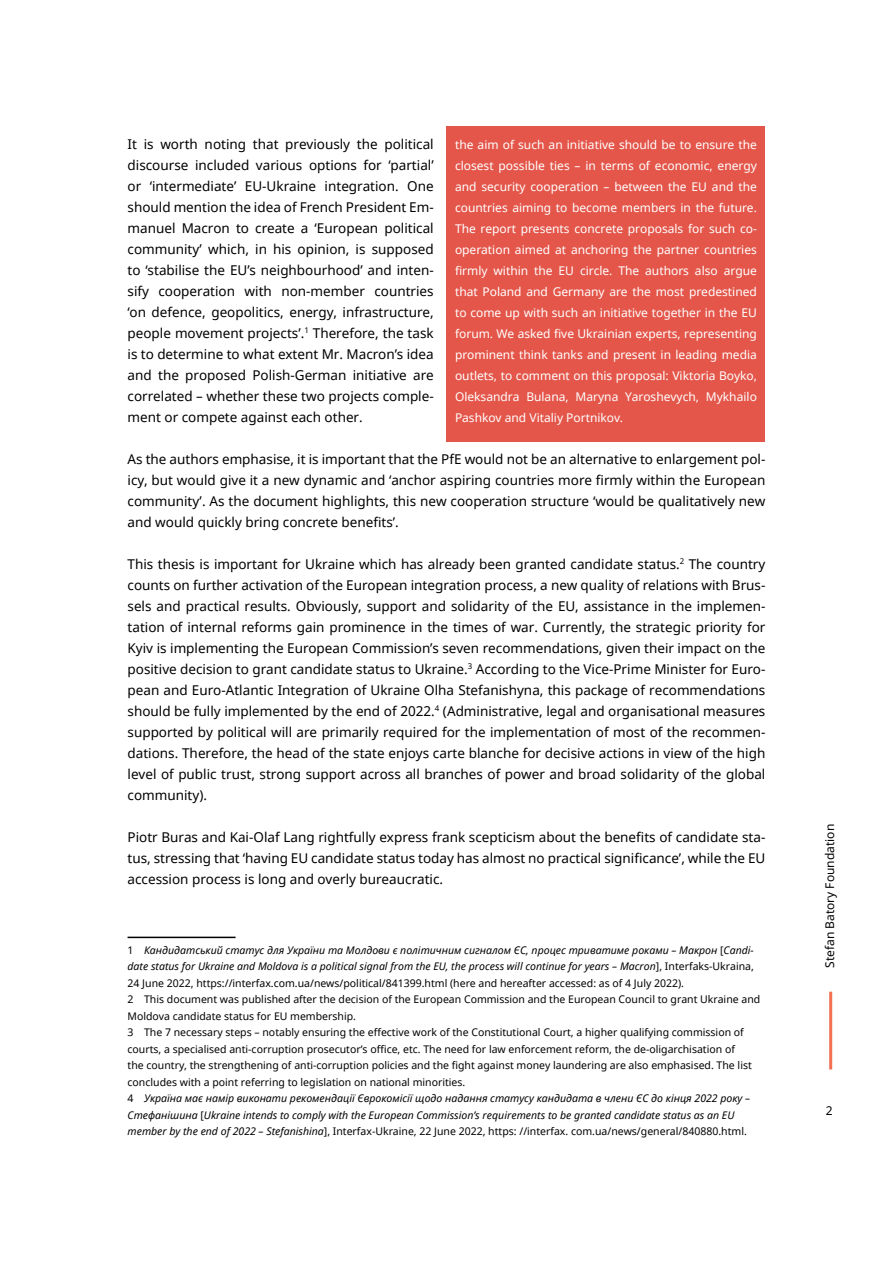
<style>
.page{position:relative;width:893px;height:1263px;background:#fff}
.page>*{position:absolute;margin:0;border:0;box-sizing:border-box;transform-origin:0 0}
.t1{font:13.5px/21px "Noto Sans";color:#000;text-align:justify}
.t2{font:12px/21px "Noto Sans";color:#fff;text-align:justify}
.t3{font:12px "Noto Sans";color:#000}
.t4{font:10.5px/16.5px "Noto Sans";color:#000}
.s1{font-style:italic}
</style>
<div class="page">
<hr style="left:829px;top:992px;width:3px;height:77px;background:#f37053">
<hr style="left:128px;top:937px;width:108px;height:1px;background:#000">
<div style="left:446px;top:126px;width:319px;height:316px;background:#e4564a"></div>
<p class="t1" style="left:128px;top:133px;width:308px">It is worth noting that previously the political discourse included various options for ‘partial’ or ‘intermediate’ EU-Ukraine integration. One should mention the idea of French President Em&shy;manuel Macron to create a ‘European political community’ which, in his opinion, is supposed to ‘stabilise the EU’s neighbourhood’ and inten&shy;sify cooperation with non-member countries ‘on defence, geopolitics, energy, infrastructure, people movement projects’.<sup>1</sup> Therefore, the task is to determine to what extent Mr. Macron’s idea and the proposed Polish-German initiative are correlated – whether these two projects comple&shy;ment or compete against each other.</p>
<p class="t1" style="left:128px;top:448px;width:639px">As the authors emphasise, it is important that the PfE would not be an alternative to enlargement pol&shy;icy, but would give it a new dynamic and ‘anchor aspiring countries more firmly within the European community’. As the document highlights, this new cooperation structure ‘would be qualitatively new and would quickly bring concrete benefits’.</p>
<p class="t1" style="left:128px;top:553px;width:639px">This thesis is important for Ukraine which has already been granted candidate status.<sup>2</sup> The country counts on further activation of the European integration process, a new quality of relations with Brus&shy;sels and practical results. Obviously, support and solidarity of the EU, assistance in the implemen&shy;tation of internal reforms gain prominence in the times of war. Currently, the strategic priority for Kyiv is implementing the European Commission’s seven recommendations, given their impact on the positive decision to grant candidate status to Ukraine.<sup>3</sup> According to the Vice-Prime Minister for Euro&shy;pean and Euro-Atlantic Integration of Ukraine Olha Stefanishyna, this package of recommendations should be fully implemented by the end of 2022.<sup>4</sup> (Administrative, legal and organisational measures supported by political will are primarily required for the implementation of most of the recommen&shy;dations. Therefore, the head of the state enjoys carte blanche for decisive actions in view of the high level of public trust, strong support across all branches of power and broad solidarity of the global community).</p>
<p class="t1" style="left:128px;top:826px;width:639px">Piotr Buras and Kai-Olaf Lang rightfully express frank scepticism about the benefits of candidate sta&shy;tus, stressing that ‘having EU candidate status today has almost no practical significance’, while the EU accession process is long and overly bureaucratic.</p>
<p class="t2" style="left:455px;top:133px;width:303px">the aim of such an initiative should be to ensure the closest possible ties – in terms of economic, energy and security cooperation – between the EU and the countries aiming to become members in the future.<br>The report presents concrete proposals for such co&shy;operation aimed at anchoring the partner countries firmly within the EU circle. The authors also argue that Poland and Germany are the most predestined to come up with such an initiative together in the EU forum. We asked five Ukrainian experts, representing prominent think tanks and present in leading media outlets, to comment on this proposal: Viktoria Boyko, Oleksandra Bulana, Maryna Yaroshevych, Mykhailo Pashkov and Vitaliy Portnikov.</p>
<p class="t4" style="left:128px;top:941px;width:634px">1 <span class="s1">Кандидатський статус для України та Молдови є політичним сигналом ЄС, процес триватиме роками – Макрон</span> [<span class="s1">Candi&shy;date status for Ukraine and Moldova is a political signal from the EU, the process will continue for years – Macron</span>], Interfaks-Ukraina, 24 June 2022, https://interfax.com.ua/news/political/841399.html (here and hereafter accessed: as of 4 July 2022).<br>2 This document was published after the decision of the European Commission and the European Council to grant Ukraine and Moldova candidate status for EU membership.<br>3 The 7 necessary steps – notably ensuring the effective work of the Constitutional Court, a higher qualifying commission of courts, a specialised anti-corruption prosecutor’s office, etc. The need for law enforcement reform, the de-oligarchisation of<br>the country, the strengthening of anti-corruption policies and the fight against money laundering are also emphasised. The list concludes with a point referring to legislation on national minorities.<br>4 <span class="s1">Україна має намір виконати рекомендації Єврокомісії щодо надання статусу кандидата в члени ЄС до кінця 2022 року – Стефанішина</span> [<span class="s1">Ukraine intends to comply with the European Commission’s requirements to be granted candidate status as an EU member by the end of 2022 – Stefanishina</span>], Interfax-Ukraine, 22 June 2022, https: //interfax. com.ua/news/general/840880.html.</p>
<p class="t3" style="left:821px;top:968px;width:145px;rotate:-90deg">Stefan Batory Foundation</p>
<p class="t3" style="left:826px;top:1102px;width:8px">2</p>
</div>
